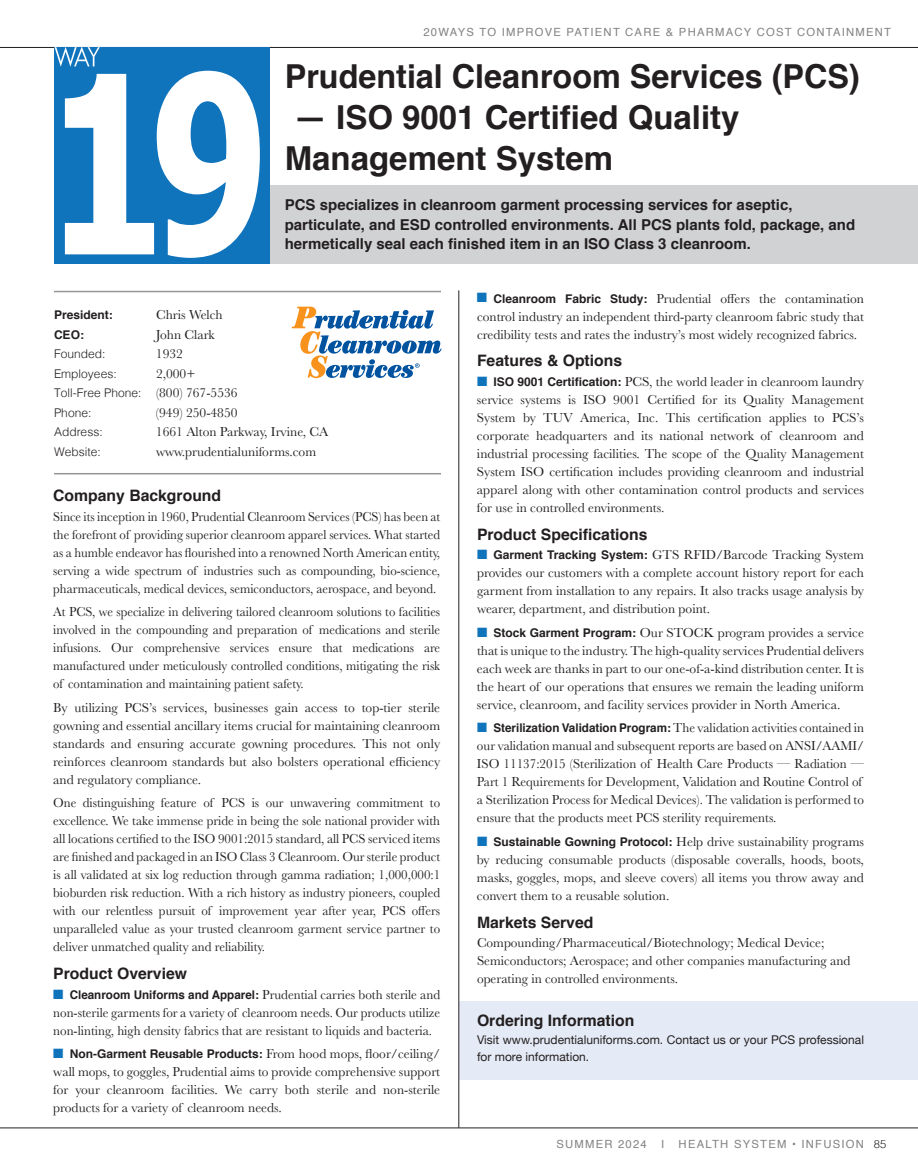
<style>
.page{position:relative;width:918px;height:1175px;background:#fff}
.page>*{position:absolute;margin:0;border:0;box-sizing:border-box;transform-origin:0 0}
.t1{font:700 33px/40.5px "Helvetica";color:#231f20}
.t2{font:700 15.75px "Helvetica";color:#231f20}
.t3{font:700 15px/19.5px "Helvetica";color:#231f20}
.t4{font:13.5px/18px "Baskerville";color:#231f20;text-align:justify}
.t5{font:13.5px/18px "Baskerville";color:#231f20;text-align:justify;scale:.95 1}
.t6{font:13.5px/18px "Baskerville";color:#231f20;text-align:justify;scale:.96 1}
.t7{font:12px/16.5px "Helvetica Neue";color:#231f20}
.t8{font:700 12px "Helvetica";color:#231f20}
.t9{font:300 12px/19.5px "Helvetica";color:#231f20}
.t10{font:11.25px "Helvetica";letter-spacing:.11em;color:#808285}
.s1{font-family:"Baskerville";font-weight:400;font-size:13.5px}
.s2{color:#1074bc}
.s3{font-family:"Helvetica";font-weight:700;font-size:12px}
.s4{font-weight:300;color:#231f20}
</style>
<div class="page">
<hr style="left:0;top:47px;width:918px;height:1px;background:#231f20">
<hr style="left:54px;top:291px;width:387px;height:1px;background:#939598">
<div style="left:56px;top:185px;width:862px;height:78px;background:#d1d2d4"></div>
<div style="left:459px;top:1001px;width:459px;height:78px;background:#e5ebf6"></div>
<hr style="left:54px;top:473px;width:387px;height:1px;background:#939598">
<svg style="left:292px;top:307px;width:150px;height:71px"></svg>
<hr style="left:459px;top:290px;width:1px;height:837px;background:#231f20">
<div style="left:54px;top:47px;width:216px;height:216px;background:#1074bc"></div>
<svg style="left:55px;top:47px;width:205px;height:211px"></svg>
<hr style="left:0;top:1127px;width:918px;height:1px;background:#231f20">
<p class="t10" style="left:423px;top:23px;width:469px">20WAYS TO IMPROVE PATIENT CARE &amp; PHARMACY COST CONTAINMENT</p>
<h1 class="t1" style="left:285px;top:57px;width:577px">Prudential Cleanroom Services (PCS)</h1>
<h1 class="t1" style="left:285px;top:98px;width:456px">— ISO 9001 Certified Quality<br>Management System</h1>
<p class="t3" style="left:285px;top:195px;width:572px">PCS specializes in cleanroom garment processing services for aseptic, particulate, and ESD controlled environments. All PCS plants fold, package, and hermetically seal each finished item in an ISO Class 3 cleanroom.</p>
<p class="t8" style="left:54px;top:305px;width:60px">President:</p>
<p class="t4" style="left:156px;top:306px;width:68px">Chris Welch</p>
<p class="t8" style="left:54px;top:324px;width:31px">CEO:</p>
<p class="t4" style="left:156px;top:325px;width:60px">John Clark</p>
<p class="t9" style="left:54px;top:343px;width:53px">Founded:</p>
<p class="t4" style="left:156px;top:345px;width:28px">1932</p>
<p class="t9" style="left:54px;top:363px;width:64px">Employees:</p>
<p class="t4" style="left:156px;top:364px;width:41px">2,000+</p>
<p class="t9" style="left:54px;top:382px;width:185px">Toll-Free Phone: <span class="s1">(800) 767-5536<br></span>Phone:</p>
<p class="t4" style="left:156px;top:403px;width:83px">(949) 250-4850</p>
<p class="t9" style="left:54px;top:421px;width:50px">Address:</p>
<p class="t4" style="left:156px;top:423px;width:174px">1661 Alton Parkway, Irvine, CA</p>
<p class="t9" style="left:54px;top:441px;width:48px">Website:</p>
<p class="t4" style="left:156px;top:442px;width:162px">www.prudentialuniforms.com</p>
<p class="t2" style="left:53px;top:483px;width:170px">Company Background</p>
<p class="t5" style="left:53px;top:508px;width:409px">Since its inception in 1960, Prudential Cleanroom Services (PCS) has been at the forefront of providing superior cleanroom apparel services. What started as a humble endeavor has flourished into a renowned North American entity, serving a wide spectrum of industries such as compounding, bio-science, pharmaceuticals, medical devices, semiconductors, aerospace, and beyond.</p>
<p class="t5" style="left:53px;top:603px;width:409px">At PCS, we specialize in delivering tailored cleanroom solutions to facilities involved in the compounding and preparation of medications and sterile infusions. Our comprehensive services ensure that medications are manufactured under meticulously controlled conditions, mitigating the risk of contamination and maintaining patient safety.</p>
<p class="t4" style="left:53px;top:698px;width:389px">By utilizing PCS’s services, businesses gain access to top-tier sterile gowning and essential ancillary items crucial for maintaining cleanroom standards and ensuring accurate gowning procedures. This not only reinforces cleanroom standards but also bolsters operational efficiency and regulatory compliance.</p>
<p class="t6" style="left:53px;top:794px;width:405px">One distinguishing feature of PCS is our unwavering commitment to excellence. We take immense pride in being the sole national provider with all locations certified to the ISO 9001:2015 standard, all PCS serviced items are finished and packaged in an ISO Class 3 Cleanroom. Our sterile product is all validated at six log reduction through gamma radiation; 1,000,000:1 bioburden risk reduction. With a rich history as industry pioneers, coupled with our relentless pursuit of improvement year after year, PCS offers unparalleled value as your trusted cleanroom garment service partner to deliver unmatched quality and reliability.</p>
<p class="t2" style="left:53px;top:961px;width:135px">Product Overview</p>
<p class="t4" style="left:53px;top:985px;width:388px"><span class="s2">■</span> <span class="s3">Cleanroom Uniforms and Apparel:</span> Prudential carries both sterile and non-sterile garments for a variety of cleanroom needs. Our products utilize non-linting, high density fabrics that are resistant to liquids and bacteria.</p>
<p class="t8" style="left:53px;top:1044px;width:389px"><span class="s2">■</span> Non-Garment Reusable Products: <span class="s1">From hood mops, floor/ceiling/</span></p>
<p class="t4" style="left:53px;top:1063px;width:389px">wall mops, to goggles, Prudential aims to provide comprehensive support for your cleanroom facilities. We carry both sterile and non-sterile products for a variety of cleanroom needs.</p>
<p class="t4" style="left:477px;top:289px;width:389px"><span class="s2">■</span> <span class="s3">Cleanroom Fabric Study:</span> Prudential offers the contamination control industry an independent third-party cleanroom fabric study that credibility tests and rates the industry’s most widely recognized fabrics.</p>
<p class="t2" style="left:477px;top:348px;width:147px">Features &amp; Options</p>
<p class="t4" style="left:477px;top:373px;width:389px"><span class="s2">■</span> <span class="s3">ISO 9001 Certification:</span> PCS, the world leader in cleanroom laundry service systems is ISO 9001 Certified for its Quality Management System by TUV America, Inc. This certification applies to PCS’s corporate headquarters and its national network of cleanroom and industrial processing facilities. The scope of the Quality Management System ISO certification includes providing cleanroom and industrial apparel along with other contamination control products and services for use in controlled environments.</p>
<p class="t2" style="left:477px;top:521px;width:172px">Product Specifications</p>
<p class="t4" style="left:477px;top:546px;width:389px"><span class="s2">■</span> <span class="s3">Garment Tracking System:</span> GTS RFID/Barcode Tracking System provides our customers with a complete account history report for each garment from installation to any repairs. It also tracks usage analysis by wearer, department, and distribution point.</p>
<p class="t4" style="left:477px;top:623px;width:389px"><span class="s2">■</span> <span class="s3">Stock Garment Program:</span> Our STOCK program provides a service that is unique to the industry. The high-quality services Prudential delivers each week are thanks in part to our one-of-a-kind distribution center. It is the heart of our operations that ensures we remain the leading uniform service, cleanroom, and facility services provider in North America.</p>
<p class="t4" style="left:477px;top:719px;width:389px;text-align:left"><span class="s2">■</span> <span class="s3">Sterilization Validation Program:</span> The validation activities contained in our validation manual and subsequent reports are based on ANSI/AAMI/ ISO 11137:2015 (Sterilization of Health Care Products — Radiation — Part 1 Requirements for Development, Validation and Routine Control of a Sterilization Process for Medical Devices). The validation is performed to ensure that the products meet PCS sterility requirements.</p>
<p class="t4" style="left:477px;top:832px;width:389px"><span class="s2">■</span> <span class="s3">Sustainable Gowning Protocol:</span> Help drive sustainability programs by reducing consumable products (disposable coveralls, hoods, boots, masks, goggles, mops, and sleeve covers) all items you throw away and convert them to a reusable solution.</p>
<p class="t2" style="left:477px;top:909px;width:118px">Markets Served</p>
<p class="t4" style="left:477px;top:934px;width:375px;text-align:left">Compounding/Pharmaceutical/Biotechnology; Medical Device;<br>Semiconductors; Aerospace; and other companies manufacturing and operating in controlled environments.</p>
<p class="t2" style="left:477px;top:1007px;width:159px">Ordering Information</p>
<p class="t7" style="left:477px;top:1032px;width:389px">Visit www.prudentialuniforms.com. Contact us or your PCS professional for more information.</p>
<p class="t10" style="left:556px;top:1135px;width:92px">SUMMER 2024</p>
<p class="t10" style="left:661px;top:1135px;width:5px">I</p>
<p class="t10" style="left:679px;top:1135px;width:209px">HEALTH SYSTEM • INFUSION <span class="s4">85</span></p>
</div>
